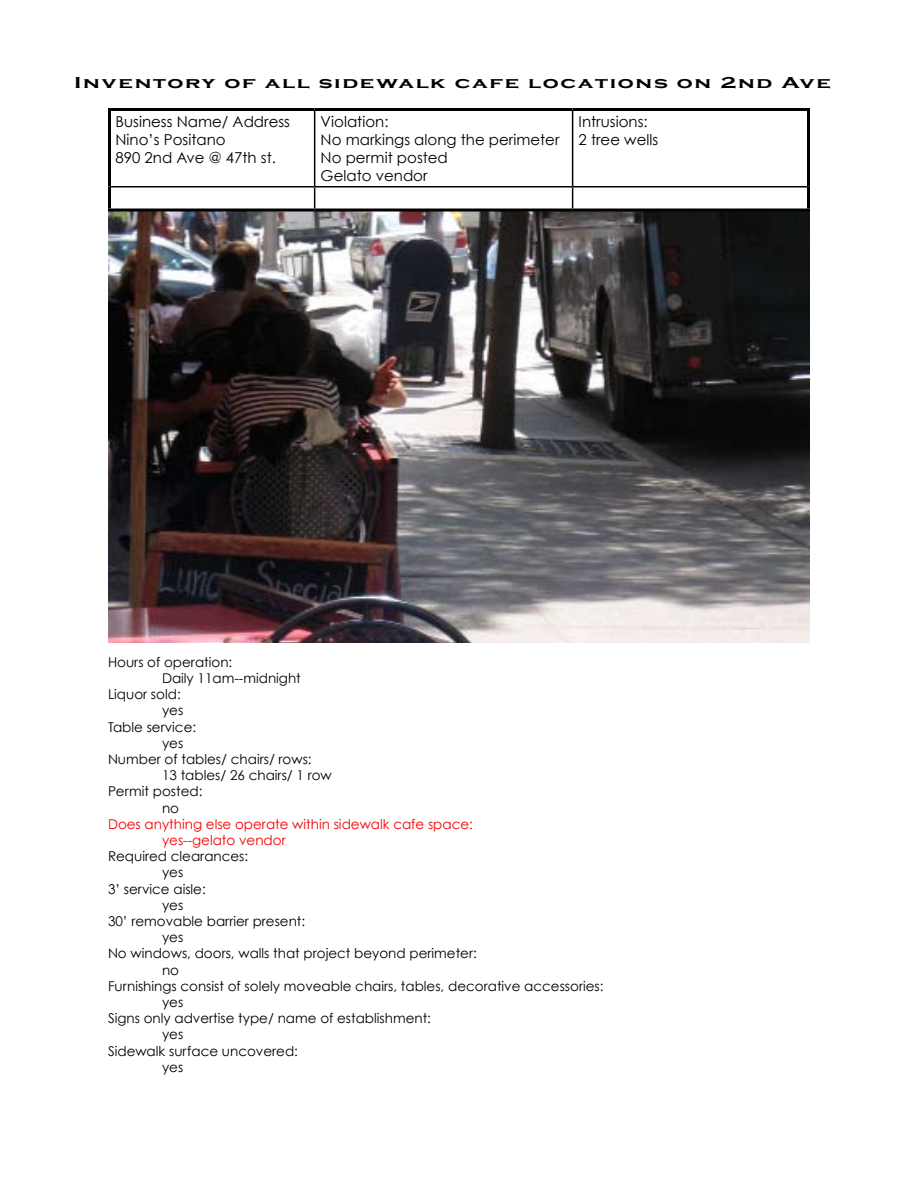
<style>
.page{position:relative;width:918px;height:1188px;background:#fff}
.page>*{position:absolute;margin:0;border:0;box-sizing:border-box;transform-origin:0 0}
.t1{font:700 16.2px "Copperplate Gothic";letter-spacing:.075em;color:#000;scale:1.39 1}
.t2{font:15px/18px "Century Gothic";color:#000}
.t3{font:13.5px "Century Gothic";color:#000}
.t4{font:13.5px/16.2px "Century Gothic";color:#f50000}
</style>
<div class="page">
<img style="left:108px;top:212px;width:702px;height:430px">
<hr style="left:108px;top:108px;width:207px;height:3px;background:#000">
<hr style="left:108px;top:111px;width:3px;height:76px;background:#000">
<hr style="left:315px;top:108px;width:258px;height:3px;background:#000">
<hr style="left:573px;top:108px;width:237px;height:3px;background:#000">
<hr style="left:807px;top:111px;width:3px;height:76px;background:#000">
<hr style="left:108px;top:187px;width:3px;height:21px;background:#000">
<hr style="left:807px;top:187px;width:3px;height:21px;background:#000">
<svg style="left:108px;top:208px;width:207px;height:4px"></svg>
<svg style="left:315px;top:208px;width:258px;height:4px"></svg>
<svg style="left:573px;top:208px;width:237px;height:4px"></svg>
<hr style="left:314px;top:111px;width:1px;height:75px;background:#000">
<hr style="left:572px;top:111px;width:1px;height:75px;background:#000">
<hr style="left:111px;top:186px;width:204px;height:2px;background:#000">
<hr style="left:315px;top:186px;width:258px;height:2px;background:#000">
<svg style="left:314px;top:188px;width:1px;height:20px"></svg>
<hr style="left:573px;top:186px;width:234px;height:2px;background:#000">
<svg style="left:572px;top:188px;width:1px;height:20px"></svg>
<p class="t1" style="left:74px;top:73px;width:546px">Inventory of all sidewalk cafe locations on 2nd Ave</p>
<p class="t2" style="left:116px;top:112px;width:176px">Business Name/ Address<br>Nino’s Positano<br>890 2nd Ave @ 47th st.</p>
<p class="t2" style="left:321px;top:112px;width:240px">Violation:<br>No markings along the perimeter<br>No permit posted<br>Gelato vendor</p>
<p class="t2" style="left:579px;top:112px;width:81px">Intrusions:<br>2 tree wells</p>
<p class="t3" style="left:108px;top:654px;width:126px">Hours of operation:</p>
<p class="t3" style="left:162px;top:670px;width:140px">Daily 11am--midnight</p>
<p class="t3" style="left:108px;top:686px;width:74px">Liquor sold:</p>
<p class="t3" style="left:162px;top:702px;width:23px">yes</p>
<p class="t3" style="left:108px;top:718px;width:90px">Table service:</p>
<p class="t3" style="left:162px;top:735px;width:23px">yes</p>
<p class="t3" style="left:108px;top:751px;width:205px">Number of tables/ chairs/ rows:</p>
<p class="t3" style="left:162px;top:767px;width:171px">13 tables/ 26 chairs/ 1 row</p>
<p class="t3" style="left:108px;top:783px;width:96px">Permit posted:</p>
<p class="t3" style="left:162px;top:799px;width:19px">no</p>
<p class="t4" style="left:162px;top:816px;width:312px;text-indent:-54px">Does anything else operate within sidewalk cafe space: yes--gelato vendor</p>
<p class="t3" style="left:108px;top:848px;width:142px">Required clearances:</p>
<p class="t3" style="left:162px;top:864px;width:23px">yes</p>
<p class="t3" style="left:108px;top:880px;width:99px">3’ service aisle:</p>
<p class="t3" style="left:162px;top:897px;width:23px">yes</p>
<p class="t3" style="left:108px;top:913px;width:199px">30’ removable barrier present:</p>
<p class="t3" style="left:162px;top:929px;width:23px">yes</p>
<p class="t3" style="left:108px;top:945px;width:370px">No windows, doors, walls that project beyond perimeter:</p>
<p class="t3" style="left:162px;top:961px;width:19px">no</p>
<p class="t3" style="left:108px;top:978px;width:497px">Furnishings consist of solely moveable chairs, tables, decorative accessories:</p>
<p class="t3" style="left:162px;top:994px;width:23px">yes</p>
<p class="t3" style="left:108px;top:1010px;width:325px">Signs only advertise type/ name of establishment:</p>
<p class="t3" style="left:162px;top:1026px;width:23px">yes</p>
<p class="t3" style="left:108px;top:1042px;width:191px">Sidewalk surface uncovered:</p>
<p class="t3" style="left:162px;top:1059px;width:23px">yes</p>
</div>
